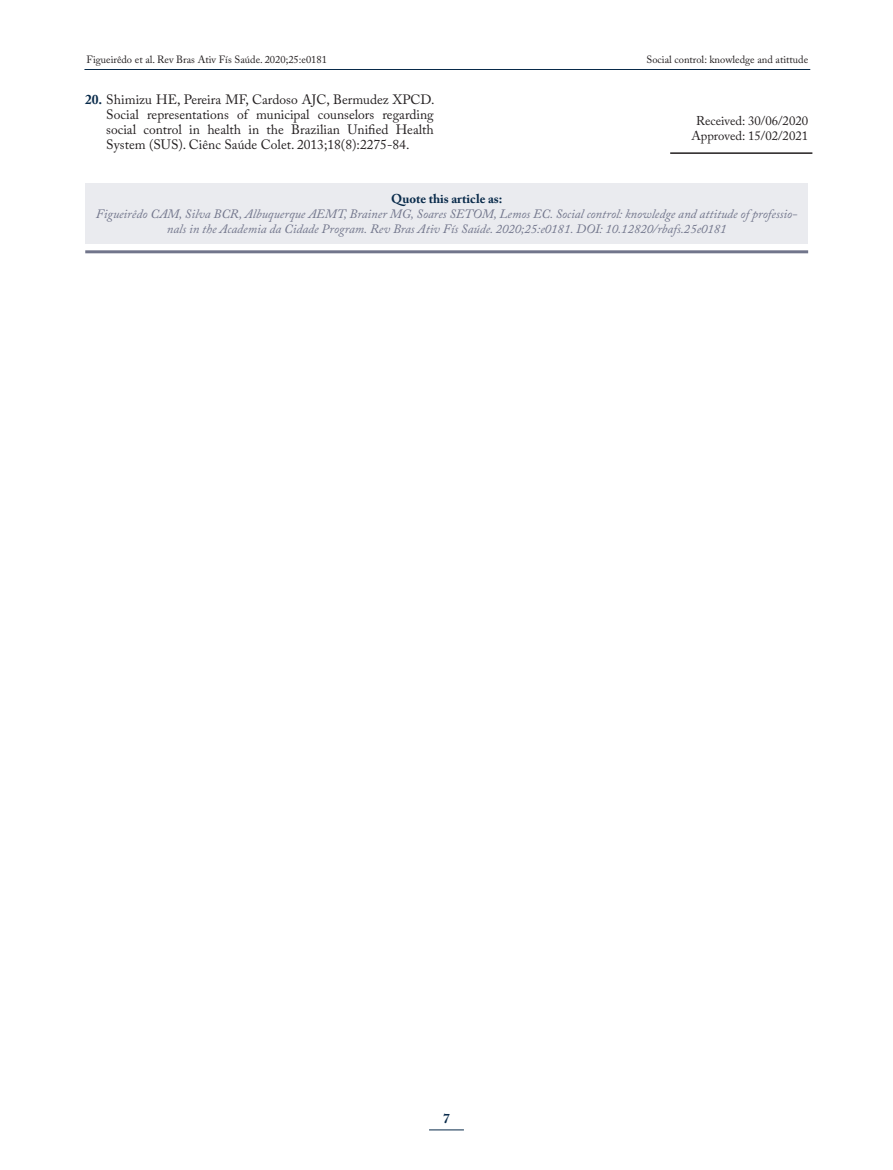
<style>
.page{position:relative;width:893px;height:1170px;background:#fff}
.page>*{position:absolute;margin:0;border:0;box-sizing:border-box;transform-origin:0 0}
.t1{font:13.5px/15px "Adobe Caslon Pro";color:#231f20;text-align:justify}
.t2{font:700 13.5px "Adobe Caslon Pro";color:#082a4a}
.t3{font:italic 12.75px/15px "Adobe Caslon Pro";color:#71758b;text-align:center}
.t4{font:12.75px/15px "Adobe Caslon Pro";color:#231f20;text-align:center}
.t5{font:700 12.75px "Adobe Caslon Pro";color:#082a4a}
.t6{font:10.5px "Adobe Caslon Pro";color:#231f20}
.s1{font-weight:700;color:#082a4a}
</style>
<div class="page">
<hr style="left:429px;top:1129px;width:35px;height:1px;background:#082a4a">
<hr style="left:84px;top:69px;width:726px;height:1px;background:#082a4a">
<div style="left:85px;top:183px;width:723px;height:61px;background:#eaebef"></div>
<hr style="left:85px;top:250px;width:723px;height:3px;background:#71758b">
<hr style="left:670px;top:152px;width:142px;height:2px;background:#231f20">
<p class="t6" style="left:87px;top:53px;width:242px">Figueirêdo et al. Rev Bras Ativ Fís Saúde. 2020;25:e0181</p>
<p class="t6" style="left:646px;top:53px;width:163px">Social control: knowledge and atittude</p>
<p class="t1" style="left:106px;top:91px;width:330px;text-indent:-21px"><span class="s1">20.</span> Shimizu HE, Pereira MF, Cardoso AJC, Bermudez XPCD.<br>Social representations of municipal counselors regarding social control in health in the Brazilian Unified Health System (SUS). Ciênc Saúde Colet. 2013;18(8):2275-84.</p>
<p class="t4" style="left:691px;top:113px;width:118px">Received: 30/06/2020<br>Approved: 15/02/2021</p>
<p class="t5" style="left:391px;top:191px;width:113px">Quote this article as:</p>
<p class="t3" style="left:96px;top:206px;width:703px">Figueirêdo CAM, Silva BCR, Albuquerque AEMT, Brainer MG, Soares SETOM, Lemos EC. Social control: knowledge and attitude of professio&shy;nals in the Academia da Cidade Program. Rev Bras Ativ Fís Saúde. 2020;25:e0181. DOI: 10.12820/rbafs.25e0181</p>
<p class="t2" style="left:443px;top:1110px;width:8px">7</p>
</div>
